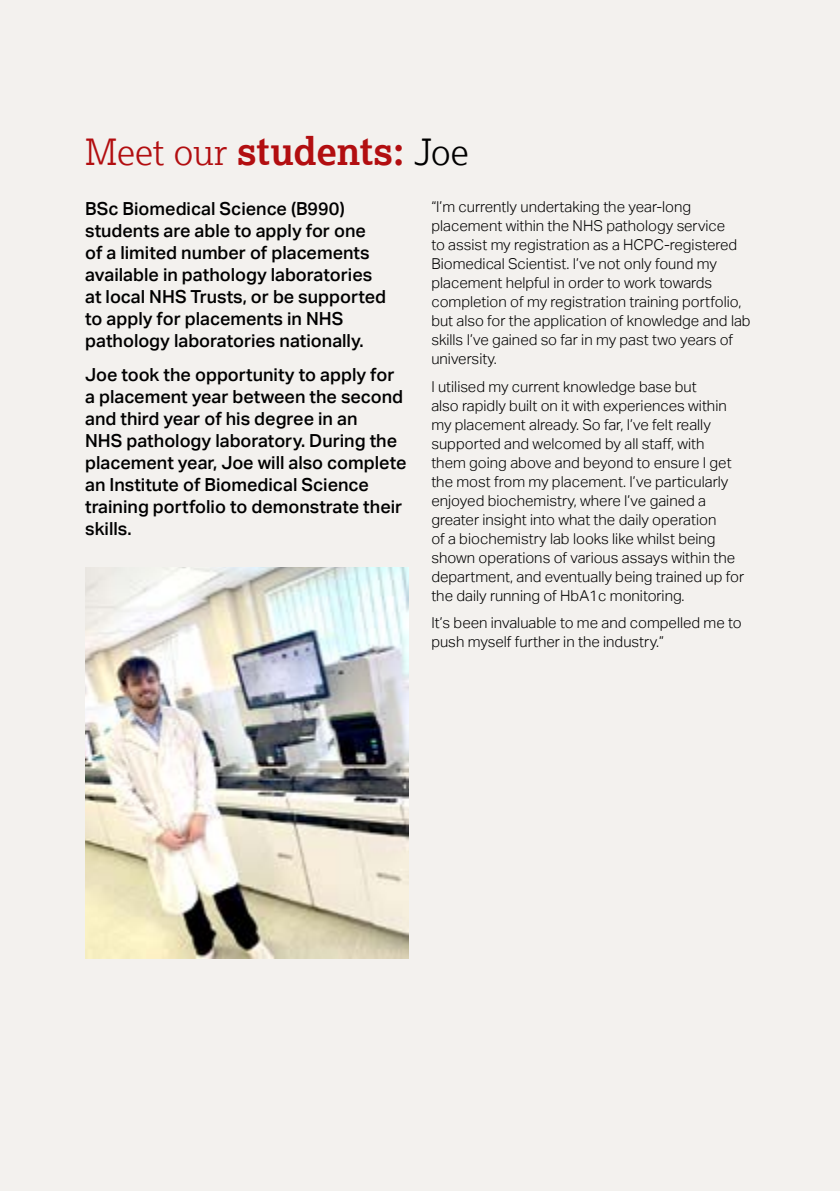
<style>
.page{position:relative;width:840px;height:1191px;background:#fff}
.page>*{position:absolute;margin:0;border:0;box-sizing:border-box;transform-origin:0 0}
.Header_Black{font:700 38px "Lexia";color:#b20e10}
.Intro_para{font:500 18px/22px "Aktiv Grotesk";color:#000}
.Main_Copy_copy{font:300 15px/19px "Aktiv Grotesk";color:#000}
.s1{font-weight:300;font-size:36px}
.s2{font-weight:300;font-size:36px;color:#000}
</style>
<div class="page">
<div style="left:0;top:0;width:839px;height:1191px;background:#f3f1ee"></div>
<img style="left:85px;top:567px;width:323px;height:391px">
<h1 class="Header_Black" style="left:85px;top:127px;width:385px"><span class="s1">Meet our</span> students: <span class="s2">Joe</span></h1>
<p class="Intro_para" style="left:85px;top:198px;width:302px">BSc Biomedical Science (B990) students are able to apply for one of a limited number of placements available in pathology laboratories at local NHS Trusts, or be supported to apply for placements in NHS pathology laboratories nationally.</p>
<p class="Intro_para" style="left:85px;top:363px;width:323px">Joe took the opportunity to apply for a placement year between the second and third year of his degree in an<br>NHS pathology laboratory. During the placement year, Joe will also complete an Institute of Biomedical Science training portfolio to demonstrate their skills.</p>
<p class="Main_Copy_copy" style="left:431px;top:198px;width:321px">“I’m currently undertaking the year-long placement within the NHS pathology service<br>to assist my registration as a HCPC-registered Biomedical Scientist. I’ve not only found my placement helpful in order to work towards completion of my registration training portfolio, but also for the application of knowledge and lab skills I’ve gained so far in my past two years of university.</p>
<p class="Main_Copy_copy" style="left:431px;top:377px;width:314px">I utilised my current knowledge base but<br>also rapidly built on it with experiences within my placement already. So far, I’ve felt really supported and welcomed by all staff, with<br>them going above and beyond to ensure I get the most from my placement. I’ve particularly enjoyed biochemistry, where I’ve gained a greater insight into what the daily operation<br>of a biochemistry lab looks like whilst being shown operations of various assays within the department, and eventually being trained up for the daily running of HbA1c monitoring.</p>
<p class="Main_Copy_copy" style="left:431px;top:614px;width:312px">It’s been invaluable to me and compelled me to push myself further in the industry.”</p>
</div>
